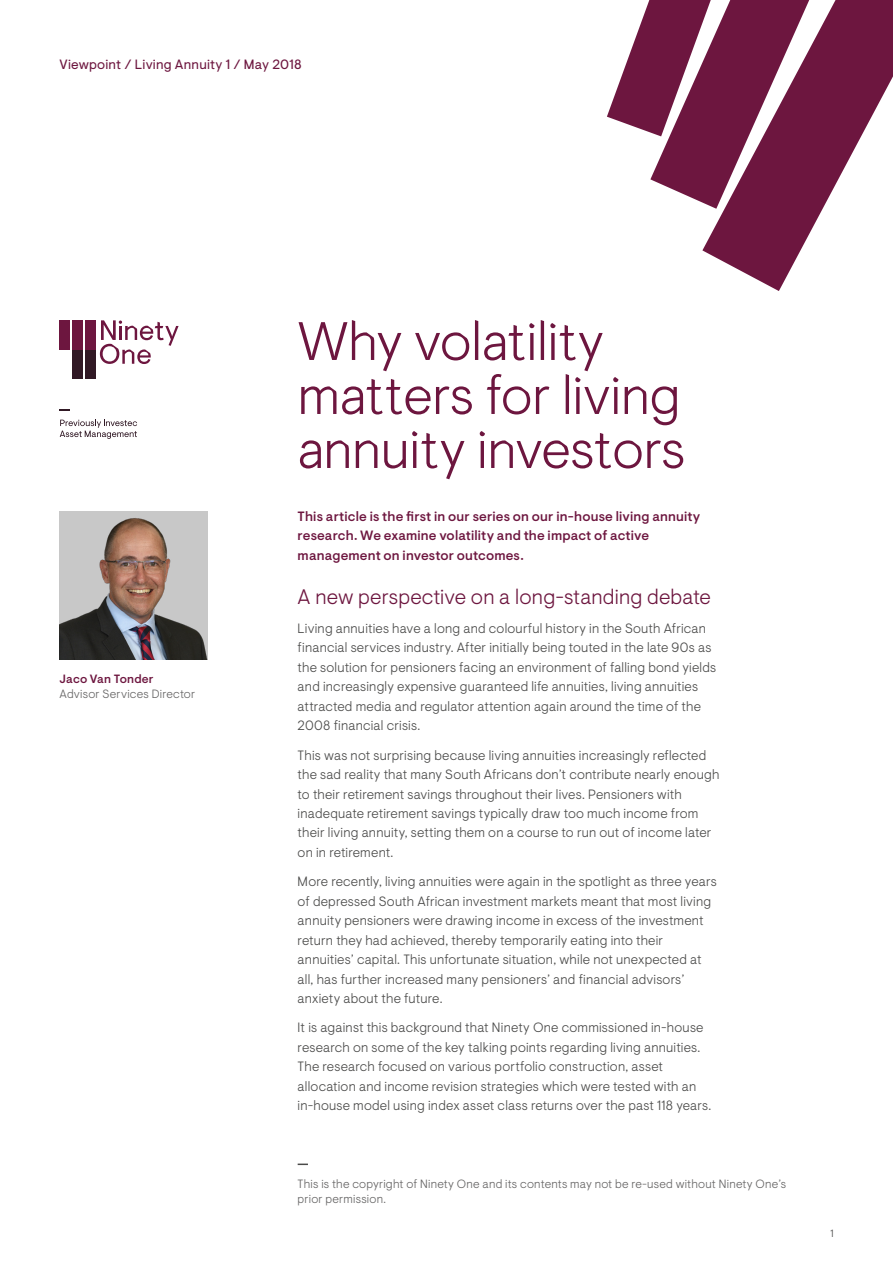
<style>
.page{position:relative;width:893px;height:1263px;background:#fff}
.page>*{position:absolute;margin:0;border:0;box-sizing:border-box;transform-origin:0 0}
.t1{font:300 54px/54px "Ninety One Visuelt Display";color:#6d163f}
.t2{font:300 21px "Ninety One Visuelt";letter-spacing:.01em;color:#6d163f}
.t3{font:300 13.5px/19.5px "Ninety One Visuelt";letter-spacing:.015em;color:#4a4a49}
.t4{font:500 13.5px/19.5px "Ninety One Visuelt";letter-spacing:.015em;color:#6d163f}
.t5{font:13.5px "Ninety One Visuelt";letter-spacing:.015em;color:#6d163f}
.t6{font:300 12px/15px "Ninety One Visuelt";letter-spacing:.02em;color:#646363}
.t7{font:500 12px "Ninety One Visuelt";letter-spacing:.015em;color:#6d163f}
.t8{font:300 10.5px "Ninety One Visuelt";color:#4a4a49}
</style>
<div class="page">
<div style="left:72px;top:320px;width:11px;height:30px;background:#6d163f"></div>
<div style="left:60px;top:320px;width:10px;height:30px;background:#6d163f"></div>
<div style="left:85px;top:320px;width:11px;height:30px;background:#6d163f"></div>
<div style="left:72px;top:350px;width:11px;height:29px;background:#311925"></div>
<div style="left:85px;top:350px;width:11px;height:29px;background:#311925"></div>
<svg style="left:100px;top:320px;width:79px;height:44px"></svg>
<svg style="left:60px;top:419px;width:77px;height:20px"></svg>
<svg style="left:298px;top:1163px;width:10px;height:2px"></svg>
<svg style="left:702px;top:0;width:191px;height:291px;fill:#6d163f"></svg>
<svg style="left:607px;top:0;width:202px;height:209px"></svg>
<img style="left:60px;top:511px;width:148px;height:149px">
<p class="t5" style="left:60px;top:57px;width:244px">Viewpoint / Living Annuity 1 / May 2018</p>
<p class="t7" style="left:60px;top:672px;width:96px">Jaco Van Tonder</p>
<p class="t6" style="left:60px;top:687px;width:137px">Advisor Services Director</p>
<h1 class="t1" style="left:298px;top:315px;width:389px">Why volatility matters for living annuity investors</h1>
<p class="t4" style="left:298px;top:507px;width:404px">This article is the first in our series on our in-house living annuity research. We examine volatility and the impact of active management on investor outcomes.</p>
<h2 class="t2" style="left:298px;top:584px;width:415px">A new perspective on a long-standing debate</h2>
<p class="t3" style="left:298px;top:618px;width:420px">Living annuities have a long and colourful history in the South African financial services industry. After initially being touted in the late 90s as the solution for pensioners facing an environment of falling bond yields and increasingly expensive guaranteed life annuities, living annuities attracted media and regulator attention again around the time of the 2008 financial crisis.</p>
<p class="t3" style="left:298px;top:745px;width:423px">This was not surprising because living annuities increasingly reflected the sad reality that many South Africans don’t contribute nearly enough to their retirement savings throughout their lives. Pensioners with inadequate retirement savings typically draw too much income from their living annuity, setting them on a course to run out of income later on in retirement.</p>
<p class="t3" style="left:298px;top:872px;width:421px">More recently, living annuities were again in the spotlight as three years of depressed South African investment markets meant that most living annuity pensioners were drawing income in excess of the investment return they had achieved, thereby temporarily eating into their annuities’ capital. This unfortunate situation, while not unexpected at all, has further increased many pensioners’ and financial advisors’ anxiety about the future.</p>
<p class="t3" style="left:298px;top:1018px;width:415px">It is against this background that Ninety One commissioned in-house research on some of the key talking points regarding living annuities.<br>The research focused on various portfolio construction, asset allocation and income revision strategies which were tested with an in-house model using index asset class returns over the past 118 years.</p>
<p class="t6" style="left:298px;top:1177px;width:490px">This is the copyright of Ninety One and its contents may not be re-used without Ninety One’s prior permission.</p>
<p class="t8" style="left:830px;top:1227px;width:5px">1</p>
</div>
